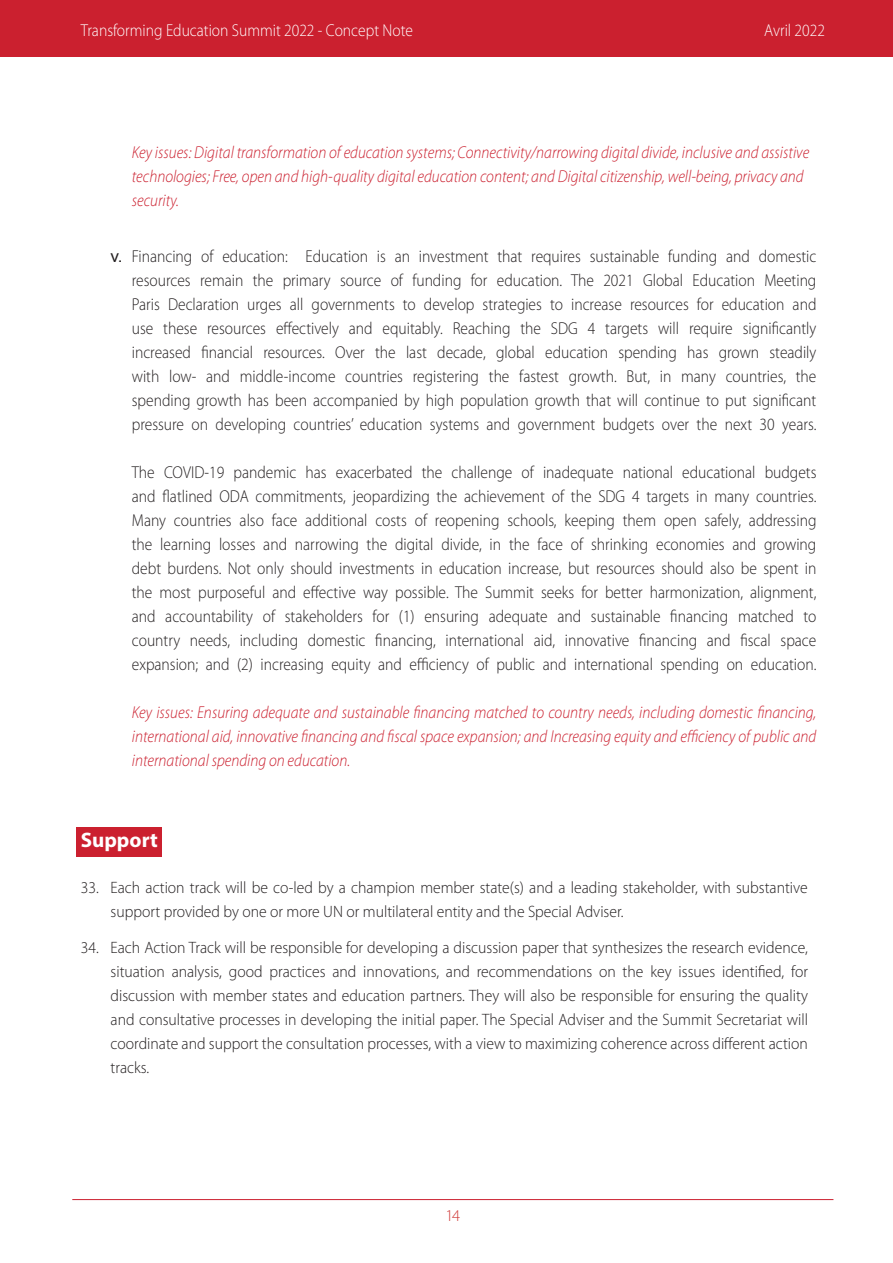
<style>
.page{position:relative;width:893px;height:1263px;background:#fff}
.page>*{position:absolute;margin:0;border:0;box-sizing:border-box;transform-origin:0 0}
.TT4{font:700 21px "Myriad Pro";color:#fff}
.t1{font:300 17.25px/24px "Myriad Pro";color:#231f20;text-align:justify;scale:.9 1}
.Texte_normal{font:italic 300 17.25px/24px "Myriad Pro";color:#cb202f;scale:.9 1}
.t2{font:300 17.25px "Myriad Pro";color:#fff;scale:.9 1}
.t3{font:300 16.5px/24px "Myriad Pro";color:#231f20;scale:.95 1}
.t4{font:300 16.5px "Myriad Pro";color:#d03d3b}
.s1{font-family:"Arial";font-weight:400;font-size:16.5px}
</style>
<div class="page">
<hr style="left:72px;top:1199px;width:761px;height:1px;background:#cb202f">
<div style="left:77px;top:827px;width:85px;height:30px;background:#cb202f"></div>
<div style="left:0;top:0;width:893px;height:57px;background:#cb202f"></div>
<p class="t2" style="left:81px;top:21px;width:371px">Transforming Education Summit 2022 - Concept Note</p>
<p class="t2" style="left:764px;top:21px;width:69px">Avril 2022</p>
<p class="Texte_normal" style="left:132px;top:140px;width:754px">Key issues: Digital transformation of education systems; Connectivity/narrowing digital divide, inclusive and assistive technologies; Free, open and high-quality digital education content; and Digital citizenship, well-being, privacy and security.</p>
<p class="t1" style="left:132px;top:244px;width:762px;text-indent:-21px"><span class="s1">v.</span> Financing of education: Education is an investment that requires sustainable funding and domestic resources remain the primary source of funding for education. The 2021 Global Education Meeting Paris Declaration urges all governments to develop strategies to increase resources for education and use these resources effectively and equitably. Reaching the SDG 4 targets will require significantly increased financial resources. Over the last decade, global education spending has grown steadily with low- and middle-income countries registering the fastest growth. But, in many countries, the spending growth has been accompanied by high population growth that will continue to put significant pressure on developing countries’ education systems and government budgets over the next 30 years.</p>
<p class="t1" style="left:132px;top:460px;width:762px">The COVID-19 pandemic has exacerbated the challenge of inadequate national educational budgets and flatlined ODA commitments, jeopardizing the achievement of the SDG 4 targets in many countries.<br>Many countries also face additional costs of reopening schools, keeping them open safely, addressing the learning losses and narrowing the digital divide, in the face of shrinking economies and growing debt burdens. Not only should investments in education increase, but resources should also be spent in the most purposeful and effective way possible. The Summit seeks for better harmonization, alignment, and accountability of stakeholders for (1) ensuring adequate and sustainable financing matched to country needs, including domestic financing, international aid, innovative financing and fiscal space expansion; and (2) increasing equity and efficiency of public and international spending on education.</p>
<p class="Texte_normal" style="left:132px;top:700px;width:762px;text-align:justify">Key issues: Ensuring adequate and sustainable financing matched to country needs, including domestic financing, international aid, innovative financing and fiscal space expansion; and Increasing equity and efficiency of public and international spending on education.</p>
<p class="TT4" style="left:81px;top:827px;width:79px">Support</p>
<p class="t3" style="left:111px;top:875px;width:735px;text-indent:-30px">33. Each action track will be co-led by a champion member state(s) and a leading stakeholder, with substantive support provided by one or more UN or multilateral entity and the Special Adviser.</p>
<p class="t3" style="left:111px;top:935px;width:736px;text-align:justify;text-indent:-30px">34. Each Action Track will be responsible for developing a discussion paper that synthesizes the research evidence, situation analysis, good practices and innovations, and recommendations on the key issues identified, for discussion with member states and education partners. They will also be responsible for ensuring the quality and consultative processes in developing the initial paper. The Special Adviser and the Summit Secretariat will coordinate and support the consultation processes, with a view to maximizing coherence across different action tracks.</p>
<p class="t4" style="left:445px;top:1206px;width:17px">14</p>
</div>
